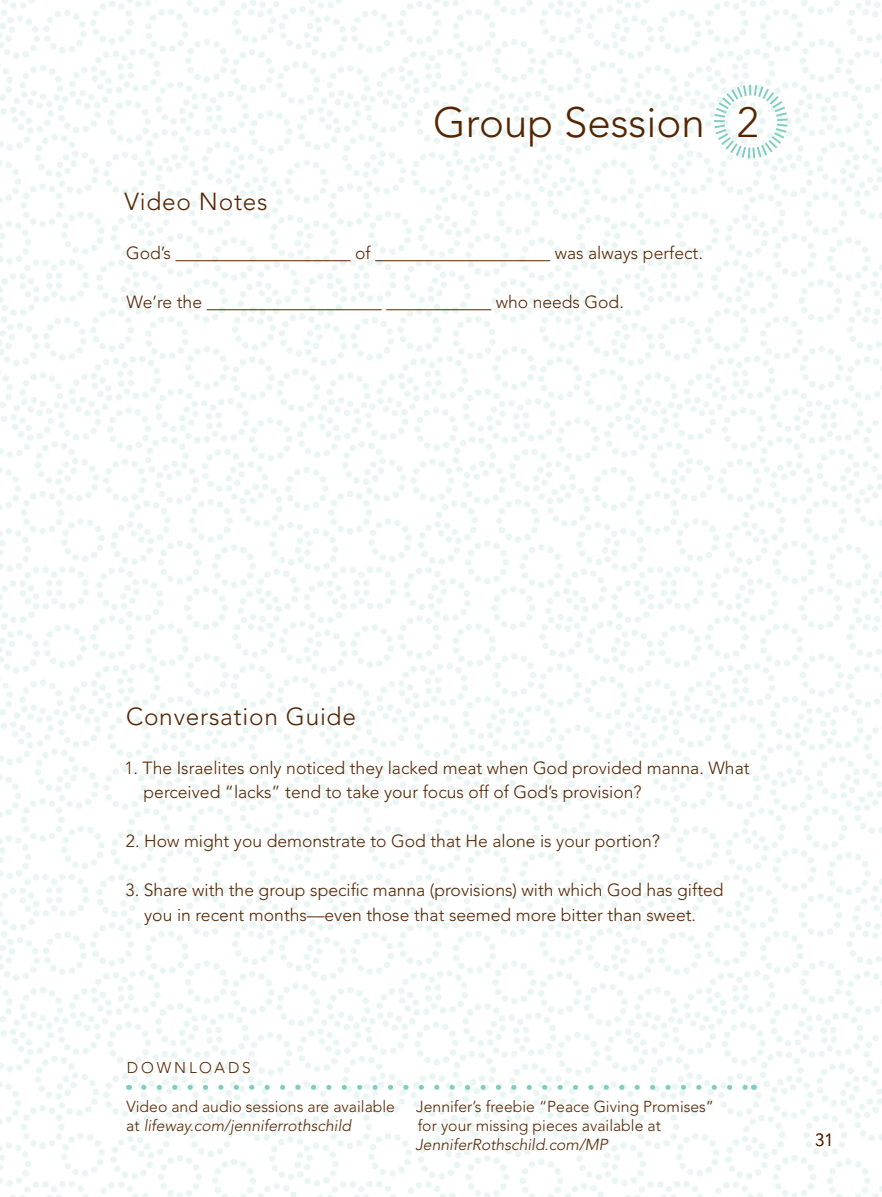
<style>
.page{position:relative;width:882px;height:1197px;background:#fff}
.page>*{position:absolute;margin:0;border:0;box-sizing:border-box;transform-origin:0 0}
.t1{font:300 42px "Avenir LT Std";color:#572500}
.t2{font:300 24.5px "Avenir LT Std";letter-spacing:.03em;color:#572500}
.t3{font:300 17.5px/24.5px "Avenir LT Std";color:#572500}
.t4{font:300 15.75px/19.2px "Avenir LT Std";color:#572500}
.t5{font:italic 300 15.75px "Avenir LT Std";color:#572500}
.t6{font:300 15.4px "Avenir LT Std";letter-spacing:.185em;color:#572500}
.s1{font-style:italic}
</style>
<div class="page">
<img style="left:0;top:0;width:882px;height:1197px">
<svg style="left:144px;top:1085px;width:602px;height:5px"></svg>
<svg style="left:712px;top:83px;width:78px;height:77px"></svg>
<hr style="left:176px;top:260px;width:175px;height:1px;background:#572500">
<hr style="left:375px;top:260px;width:175px;height:1px;background:#572500">
<hr style="left:207px;top:309px;width:175px;height:1px;background:#572500">
<hr style="left:386px;top:309px;width:105px;height:1px;background:#572500">
<h1 class="t1" style="left:433px;top:97px;width:327px">Group Session 2</h1>
<h2 class="t2" style="left:125px;top:187px;width:145px">Video Notes</h2>
<p class="t3" style="left:126px;top:241px;width:46px">God’s</p>
<p class="t3" style="left:355px;top:241px;width:17px">of</p>
<p class="t3" style="left:555px;top:241px;width:150px">was always perfect.</p>
<p class="t3" style="left:127px;top:290px;width:77px">We’re the</p>
<p class="t3" style="left:496px;top:290px;width:130px">who needs God.</p>
<h2 class="t2" style="left:126px;top:702px;width:231px">Conversation Guide</h2>
<p class="t3" style="left:144px;top:755px;width:608px;text-indent:-19px">1. The Israelites only noticed they lacked meat when God provided manna. What perceived “lacks” tend to take your focus off of God’s provision?</p>
<p class="t3" style="left:126px;top:829px;width:536px">2. How might you demonstrate to God that He alone is your portion?</p>
<p class="t3" style="left:126px;top:878px;width:599px;text-align:center">3. Share with the group specific manna (provisions) with which God has gifted you in recent months—even those that seemed more bitter than sweet.</p>
<p class="t6" style="left:127px;top:1059px;width:126px">DOWNLOADS</p>
<p class="t4" style="left:126px;top:1097px;width:270px">Video and audio sessions are available at <span class="s1">lifeway.com/jenniferrothschild</span></p>
<p class="t4" style="left:416px;top:1097px;width:299px">Jennifer’s freebie “Peace Giving Promises” for your missing pieces available at</p>
<p class="t5" style="left:415px;top:1136px;width:194px">JenniferRothschild.com/MP</p>
<p class="t3" style="left:815px;top:1128px;width:20px">31</p>
</div>
